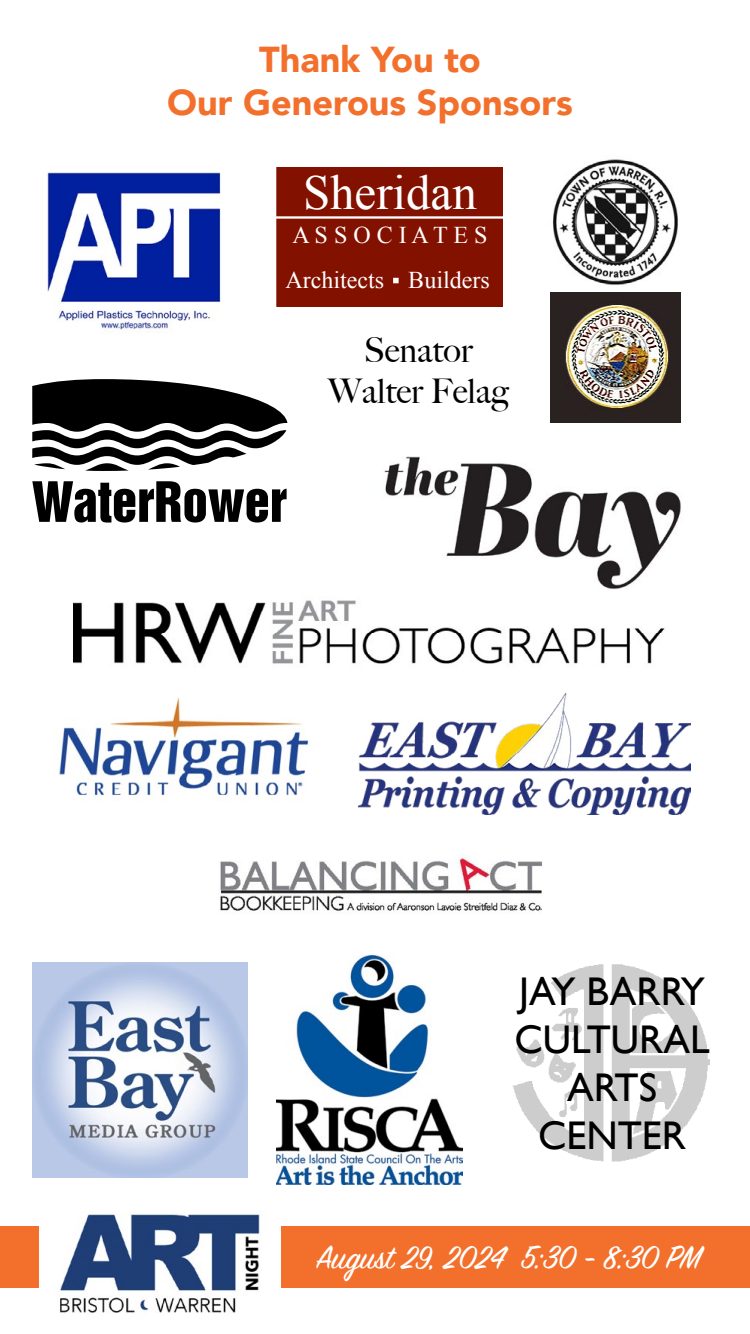
<style>
.page{position:relative;width:750px;height:1334px;background:#fff}
.page>*{position:absolute;margin:0;border:0;box-sizing:border-box;transform-origin:0 0}
.t1{font:48.9px "Times New Roman";color:#fff}
.t2{font:40px/48px "Gill Sans";color:#000;text-align:center}
.t3{font:900 36px/43.2px "Avenir";color:#f3702c;text-align:center}
.t4{font:36px "Sign Painter House Script";color:#fff}
.t5{font:500 34px/40.8px "Big Caslon";color:#000;text-align:center}
.t6{font:24px/44.8px "Times New Roman";color:#fff}
</style>
<div class="page">
<div style="left:0;top:1226px;width:750px;height:61px;background:#f3702c"></div>
<img style="left:40px;top:1214px;width:241px;height:99px">
<img style="left:47px;top:172px;width:174px;height:160px">
<img style="left:552px;top:159px;width:126px;height:126px">
<img style="left:220px;top:857px;width:322px;height:54px">
<img style="left:276px;top:956px;width:187px;height:229px">
<svg style="left:32px;top:379px;width:255px;height:144px"></svg>
<img style="left:73px;top:600px;width:592px;height:64px">
<img style="left:551px;top:293px;width:130px;height:129px">
<img style="left:59px;top:698px;width:250px;height:98px">
<img style="left:358px;top:694px;width:333px;height:121px">
<img style="left:384px;top:456px;width:297px;height:134px">
<img style="left:32px;top:963px;width:215px;height:215px">
<img style="left:512px;top:964px;width:198px;height:198px">
<div style="left:276px;top:167px;width:226px;height:140px;background:#831100"></div>
<svg style="left:132px;top:1056px;width:9px;height:10px"></svg>
<svg style="left:354px;top:1056px;width:9px;height:10px"></svg>
<p class="t3" style="left:167px;top:37px;width:407px">Thank You to<br>Our Generous Sponsors</p>
<h1 class="t1" style="left:303px;top:160px;width:175px">Sheridan</h1>
<p class="t6" style="left:285px;top:212px;width:206px">A S S O C I A T E S<br>Architects Builders</p>
<p class="t5" style="left:328px;top:328px;width:182px">Senator<br>Walter Felag</p>
<p class="t2" style="left:515px;top:967px;width:197px">JAY BARRY<br>CULTURAL<br>ARTS<br>CENTER</p>
<p class="t4" style="left:316px;top:1236px;width:387px">August 29, 2024 5:30 - 8:30 PM</p>
</div>
